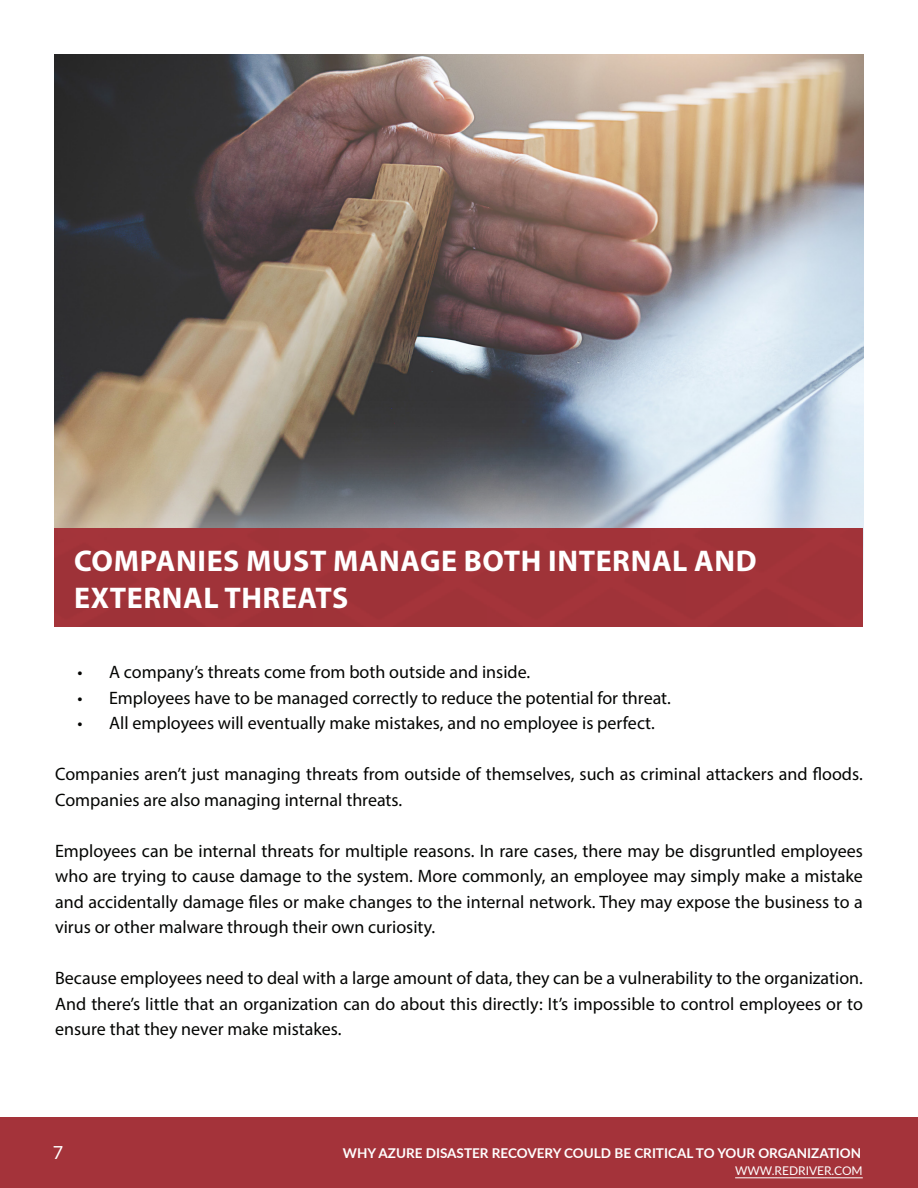
<style>
.page{position:relative;width:918px;height:1188px;background:#fff}
.page>*{position:absolute;margin:0;border:0;box-sizing:border-box;transform-origin:0 0}
.t1{font:700 30px/37.5px "Myriad Pro";letter-spacing:.02em;color:#fff}
.t2{font:18px/25.5px "Myriad Pro";color:#040503;text-align:justify}
.t3{font:18px "Lato";color:#fff}
.t4{font:700 13.5px "Lato";color:#fff}
.t5{font:12px "Lato";color:#fff}
</style>
<div class="page">
<div style="left:0;top:1118px;width:918px;height:70px;background:#a4333a"></div>
<hr style="left:735px;top:1178px;width:128px;height:1px;background:#fff">
<img style="left:54px;top:54px;width:810px;height:519px">
<div style="left:54px;top:529px;width:809px;height:98px;background:#a03339"></div>
<p class="t1" style="left:74px;top:541px;width:684px">COMPANIES MUST MANAGE BOTH INTERNAL AND<br>EXTERNAL THREATS</p>
<p class="t2" style="left:78px;top:659px;width:454px">• A company’s threats come from both outside and inside.</p>
<p class="t2" style="left:78px;top:684px;width:595px">• Employees have to be managed correctly to reduce the potential for threat.</p>
<p class="t2" style="left:78px;top:710px;width:579px">• All employees will eventually make mistakes, and no employee is perfect.</p>
<p class="t2" style="left:55px;top:761px;width:809px">Companies aren’t just managing threats from outside of themselves, such as criminal attackers and floods.<br>Companies are also managing internal threats.</p>
<p class="t2" style="left:55px;top:837px;width:809px">Employees can be internal threats for multiple reasons. In rare cases, there may be disgruntled employees who are trying to cause damage to the system. More commonly, an employee may simply make a mistake and accidentally damage files or make changes to the internal network. They may expose the business to a virus or other malware through their own curiosity.</p>
<p class="t2" style="left:55px;top:965px;width:809px">Because employees need to deal with a large amount of data, they can be a vulnerability to the organization.<br>And there’s little that an organization can do about this directly: It’s impossible to control employees or to ensure that they never make mistakes.</p>
<p class="t3" style="left:53px;top:1140px;width:12px">7</p>
<p class="t4" style="left:343px;top:1143px;width:520px">WHY AZURE DISASTER RECOVERY COULD BE CRITICAL TO YOUR ORGANIZATION</p>
<p class="t5" style="left:735px;top:1162px;width:129px">WWW.REDRIVER.COM</p>
</div>
